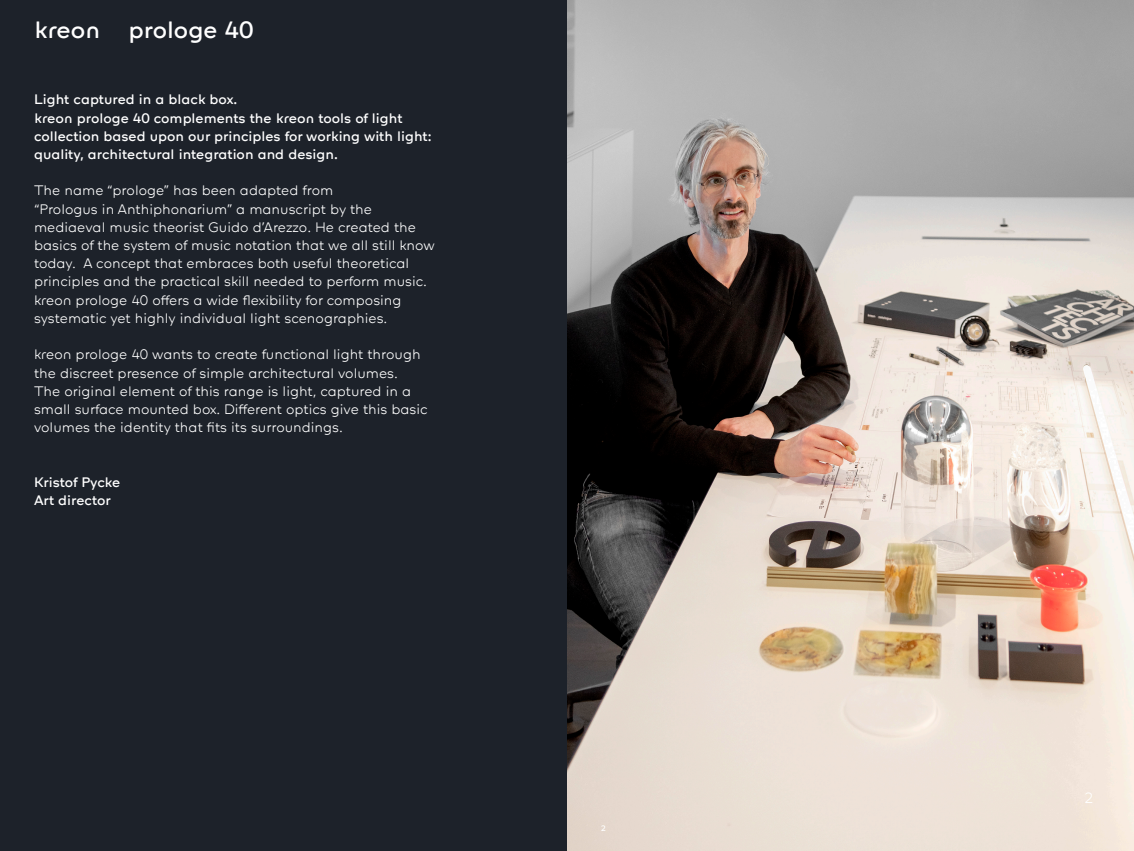
<style>
.page{position:relative;width:1134px;height:851px;background:#fff}
.page>*{position:absolute;margin:0;border:0;box-sizing:border-box;transform-origin:0 0}
.t1{font:24px "Kreon TT";color:#fff}
.t2{font:300 15px "Kreon TT";color:#fff}
.t3{font:300 14px/18.2px "Kreon TT";color:#fff}
.t4{font:14px/18.2px "Kreon TT";color:#fff}
.t5{font:8px "Kreon TT";color:#fff}
</style>
<div class="page">
<img style="left:567px;top:0;width:567px;height:850px">
<div style="left:0;top:0;width:567px;height:850px;background:#1d222a"></div>
<p class="t1" style="left:34px;top:14px;width:221px">kreon prologe 40</p>
<p class="t4" style="left:34px;top:90px;width:205px">Light captured in a black box.</p>
<p class="t4" style="left:34px;top:108px;width:370px">kreon prologe 40 complements the kreon tools of light</p>
<p class="t4" style="left:34px;top:127px;width:399px">collection based upon our principles for working with light: quality, architectural integration and design.</p>
<p class="t3" style="left:34px;top:181px;width:301px">The name “prologe” has been adapted from</p>
<p class="t3" style="left:34px;top:199px;width:339px">“Prologus in Anthiphonarium” a manuscript by the</p>
<p class="t3" style="left:34px;top:218px;width:402px">mediaeval music theorist Guido d’Arezzo. He created the basics of the system of music notation that we all still know today. A concept that embraces both useful theoretical principles and the practical skill needed to perform music.</p>
<p class="t3" style="left:34px;top:290px;width:369px">kreon prologe 40 offers a wide flexibility for composing</p>
<p class="t3" style="left:34px;top:309px;width:355px">systematic yet highly individual light scenographies.</p>
<p class="t3" style="left:34px;top:345px;width:388px">kreon prologe 40 wants to create functional light through the discreet presence of simple architectural volumes.</p>
<p class="t3" style="left:34px;top:381px;width:395px">The original element of this range is light, captured in a small surface mounted box. Different optics give this basic volumes the identity that fits its surroundings.</p>
<p class="t4" style="left:34px;top:472px;width:88px">Kristof Pycke</p>
<p class="t4" style="left:34px;top:491px;width:78px">Art director</p>
<p class="t5" style="left:601px;top:822px;width:6px">2</p>
<p class="t2" style="left:1084px;top:787px;width:11px">2</p>
</div>
